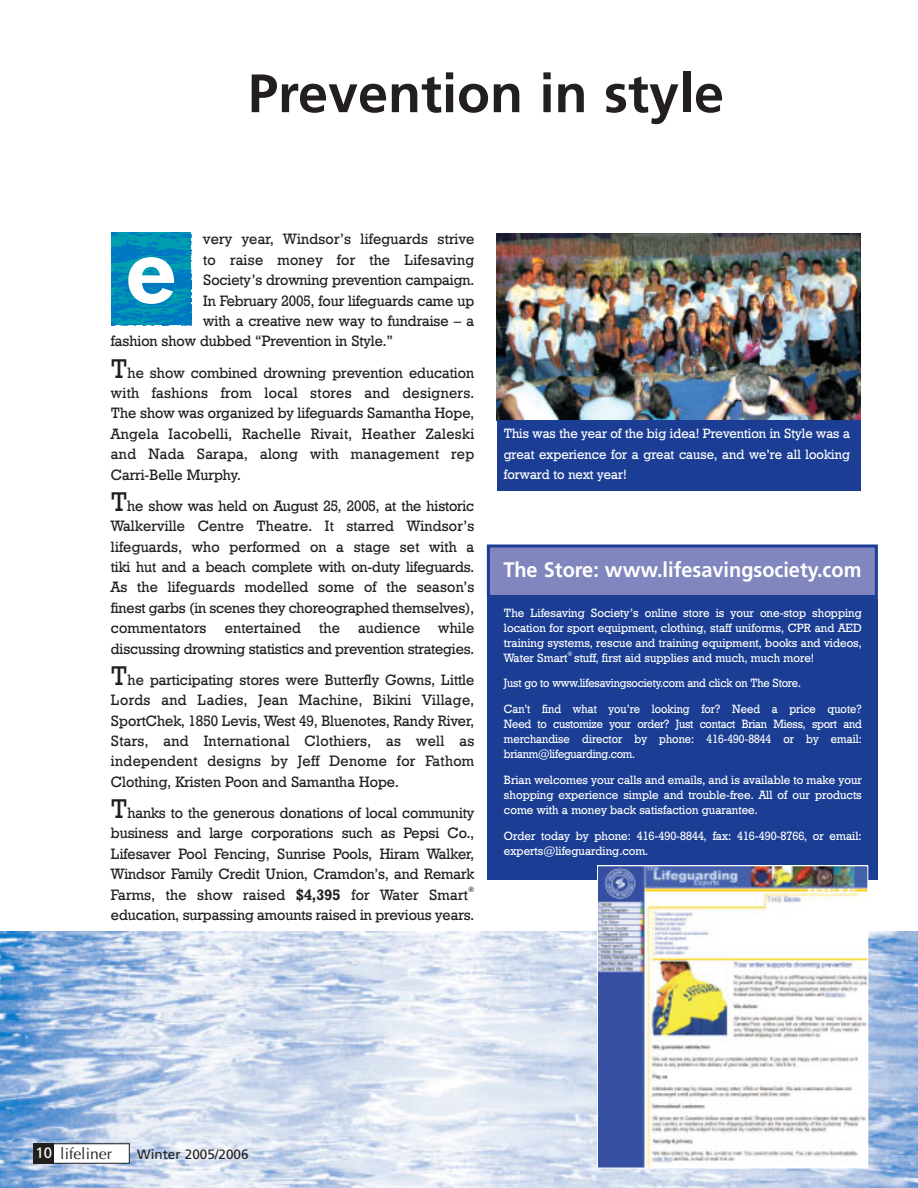
<style>
.page{position:relative;width:918px;height:1188px;background:#fff}
.page>*{position:absolute;margin:0;border:0;box-sizing:border-box;transform-origin:0 0}
.t1{font:90px "Geometric Slab 712 BT Bold A";color:#fff}
.t2{font:700 54px "Frutiger";color:#231f1f}
.t3{font:700 21px "Frutiger";color:#fff;scale:.95 1}
.t4{font:15.75px "Optima";color:#231f1f}
.t5{font:15px/20.4px "Geometric Slab 712 BT Medium A";letter-spacing:-.005em;color:#231f1f;text-align:justify}
.t6{font:15px "Geometric Slab 712 BT Medium A";letter-spacing:.015em;color:#231f1f}
.t7{font:13.5px/20.4px "Geometric Slab 712 BT Medium A";color:#fff;text-align:justify}
.t8{font:13.5px "Frutiger";color:#231f1f}
.t9{font:12px/15px "Geometric Slab 712 BT Medium A";color:#fff;text-align:justify}
.t10{font:12px/15px "Geometric Slab 712 BT Medium A";color:#fff;text-align:justify;scale:.96 1}
.t11{font:7.5px "Geometric Slab 712 BT Medium A";color:#231f1f}
.t12{font:6px "Geometric Slab 712 BT Medium A";color:#fff}
.s1{font-size:27px}
.s2{font-family:"Geometric Slab 712 BT Bold A"}
.s3{font-family:"Frutiger";font-size:15px;color:#fff}
</style>
<div class="page">
<div style="left:488px;top:546px;width:388px;height:50px;background:#8186bf"></div>
<div style="left:487px;top:544px;width:391px;height:54px;border:3px solid #1b3e94"></div>
<img style="left:0;top:932px;width:918px;height:256px">
<div style="left:34px;top:1144px;width:95px;height:19px;background:#fff"></div>
<div style="left:34px;top:1143px;width:96px;height:21px;border:1px solid #231f1f"></div>
<div style="left:34px;top:1143px;width:20px;height:21px;background:#231f1f"></div>
<img style="left:111px;top:232px;width:80px;height:93px">
<img style="left:497px;top:234px;width:363px;height:186px">
<div style="left:487px;top:598px;width:391px;height:282px;background:#1b3e94"></div>
<img style="left:599px;top:867px;width:267px;height:299px">
<div style="left:597px;top:865px;width:271px;height:303px;border:1px solid #fff"></div>
<div style="left:497px;top:420px;width:363px;height:71px;background:#1b3e94"></div>
<h2 class="t2" style="left:248px;top:72px;width:478px">Prevention in style</h2>
<p class="t5" style="left:203px;top:230px;width:273px">very year, Windsor’s lifeguards strive</p>
<p class="t6" style="left:203px;top:254px;width:273px">to raise money for the Lifesaving</p>
<p class="t5" style="left:203px;top:271px;width:273px">Society’s drowning prevention campaign.</p>
<p class="t5" style="left:203px;top:291px;width:273px">In February 2005, four lifeguards came up</p>
<p class="t5" style="left:203px;top:312px;width:273px">with a creative new way to fundraise – a</p>
<p class="t5" style="left:111px;top:332px;width:284px">fashion show dubbed “Prevention in Style.”</p>
<p class="t5" style="left:111px;top:363px;width:365px"><span class="s1">T</span>he show combined drowning prevention education with fashions from local stores and designers.<br>The show was organized by lifeguards Samantha Hope, Angela Iacobelli, Rachelle Rivait, Heather Zaleski and Nada Sarapa, along with management rep Carri-Belle Murphy.</p>
<p class="t5" style="left:111px;top:497px;width:365px"><span class="s1">T</span>he show was held on August 25, 2005, at the historic Walkerville Centre Theatre. It starred Windsor’s lifeguards, who performed on a stage set with a tiki hut and a beach complete with on-duty lifeguards.<br>As the lifeguards modelled some of the season’s finest garbs (in scenes they choreographed themselves), commentators entertained the audience while discussing drowning statistics and prevention strategies.</p>
<p class="t5" style="left:111px;top:671px;width:365px"><span class="s1">T</span>he participating stores were Butterfly Gowns, Little Lords and Ladies, Jean Machine, Bikini Village, SportChek, 1850 Levis, West 49, Bluenotes, Randy River, Stars, and International Clothiers, as well as independent designs by Jeff Denome for Fathom Clothing, Kristen Poon and Samantha Hope.</p>
<p class="t5" style="left:111px;top:804px;width:365px"><span class="s1">T</span>hanks to the generous donations of local community business and large corporations such as Pepsi Co., Lifesaver Pool Fencing, Sunrise Pools, Hiram Walker, Windsor Family Credit Union, Cramdon’s, and Remark Farms, the show raised <span class="s2">$4,395</span> for Water Smart</p>
<h1 class="t1" style="left:126px;top:240px;width:53px">e</h1>
<p class="t11" style="left:468px;top:887px;width:8px">®</p>
<p class="t5" style="left:111px;top:906px;width:365px">education, surpassing amounts raised in previous years.</p>
<p class="t7" style="left:504px;top:425px;width:348px">This was the year of the big idea! Prevention in Style was a great experience for a great cause, and we’re all looking forward to next year!</p>
<h3 class="t3" style="left:503px;top:561px;width:378px">The Store: www.lifesavingsociety.com</h3>
<p class="t9" style="left:504px;top:606px;width:359px">The Lifesaving Society’s online store is your one-stop shopping location for sport equipment, clothing, staff uniforms, CPR and AED training systems, rescue and training equipment, books and videos, Water Smart</p>
<p class="t12" style="left:567px;top:652px;width:6px">®</p>
<p class="t9" style="left:504px;top:646px;width:359px;line-height:25.8px;text-align:left;text-indent:70px">stuff, first aid supplies and much, much more!<br>Just go to www.lifesavingsociety.com and click on The Store.<br>Can’t find what you’re looking for? Need a price quote?</p>
<p class="t10" style="left:504px;top:718px;width:374px">Need to customize your order? Just contact Brian Miess, sport and merchandise director by phone: 416-490-8844 or by email: brianm@lifeguarding.com.</p>
<p class="t9" style="left:504px;top:773px;width:359px">Brian welcomes your calls and emails, and is available to make your shopping experience simple and trouble-free. All of our products come with a money back satisfaction guarantee.</p>
<p class="t9" style="left:504px;top:829px;width:359px">Order today by phone: 416-490-8844, fax: 416-490-8766, or email: experts@lifeguarding.com.</p>
<p class="t4" style="left:35px;top:1147px;width:78px"><span class="s3">10</span> lifeliner</p>
<p class="t8" style="left:137px;top:1149px;width:113px">Winter 2005/2006</p>
</div>
